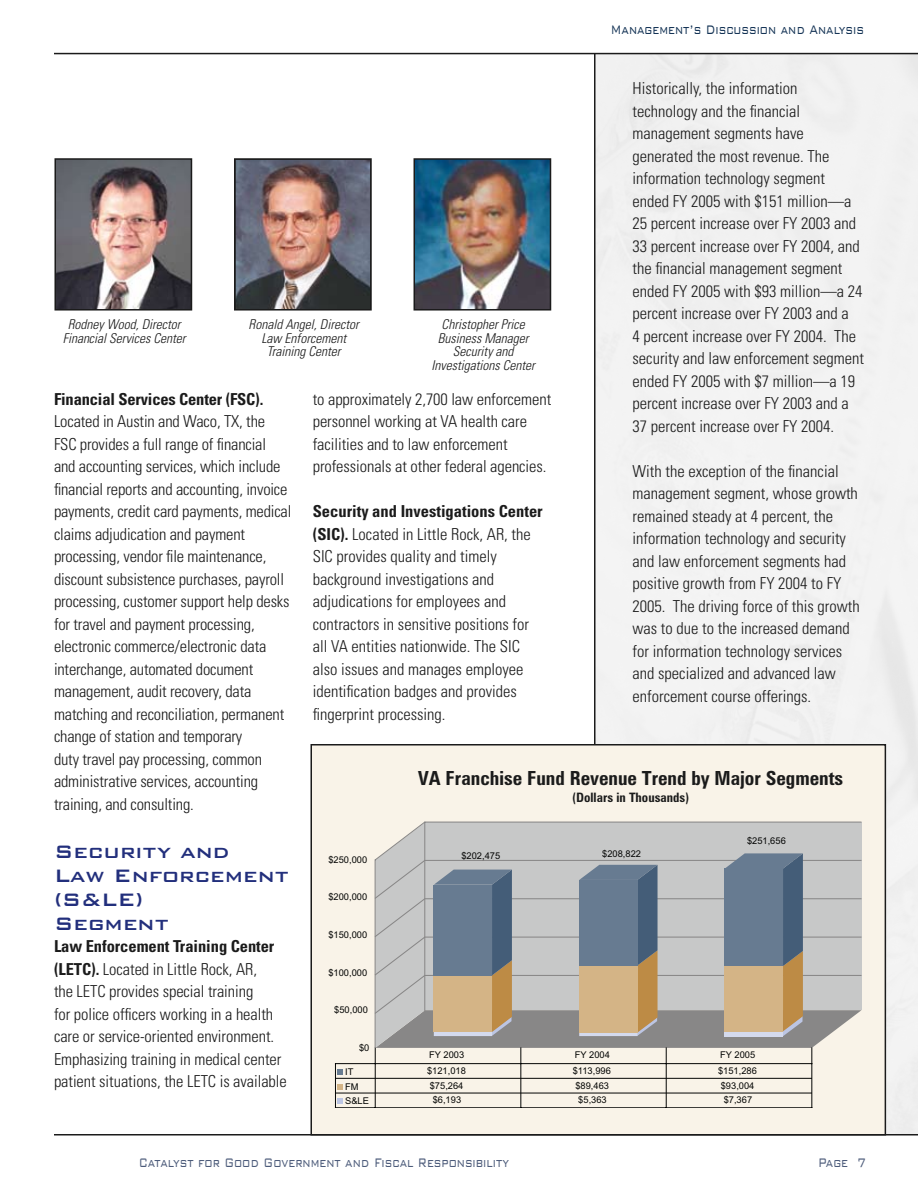
<style>
.page{position:relative;width:918px;height:1188px;background:#fff}
.page>*{position:absolute;margin:0;border:0;box-sizing:border-box;transform-origin:0 0}
.t1{font:500 24px/24px "Bank Gothic BT";color:#222f7c}
.t2{font:19.5px "Zurich Bold Condensed BT";color:#1b1b1b}
.t3{font:300 condensed 16.5px/22.5px "Univers";color:#1b1b1b}
.t4{font:300 16.5px "Bank Gothic BT";color:#4c5b7a;scale:.72 1}
.t5{font:300 16.5px "Bank Gothic BT";color:#153456;scale:.72 1}
.t6{font:700 condensed 16.5px "Univers";letter-spacing:-.01em;color:#1b1b1b}
.t7{font:italic 300 condensed 13.5px/13.5px "Univers";color:#1b1b1b;text-align:center}
.t8{font:12.9px "Zurich Bold Condensed BT";color:#1b1b1b}
.t9{font:9.3px "Arial";color:#040504}
.s1{font-weight:700}
</style>
<div class="page">
<hr style="left:54px;top:53px;width:864px;height:1px;background:#1b1b1b">
<hr style="left:54px;top:1134px;width:864px;height:2px;background:#1b1b1b">
<hr style="left:594px;top:54px;width:2px;height:1080px;background:#1b1b1b">
<img style="left:417px;top:161px;width:131px;height:147px">
<div style="left:414px;top:158px;width:137px;height:153px;border:2px solid #1b1b1b"></div>
<img style="left:238px;top:162px;width:130px;height:145px">
<div style="left:235px;top:159px;width:136px;height:151px;border:2px solid #1b1b1b"></div>
<div style="left:234px;top:158px;width:138px;height:153px;border:2px solid #1b1b1b"></div>
<img style="left:57px;top:161px;width:132px;height:147px">
<div style="left:54px;top:158px;width:138px;height:153px;border:2px solid #1b1b1b"></div>
<div style="left:311px;top:745px;width:574px;height:390px;background:#f9f3e8"></div>
<div style="left:310px;top:744px;width:576px;height:392px;border:2px solid #1b1b1b"></div>
<hr style="left:335px;top:1063px;width:477px;height:1px;background:#040504">
<hr style="left:335px;top:1107px;width:477px;height:1px;background:#040504">
<hr style="left:335px;top:1064px;width:1px;height:44px;background:#040504">
<hr style="left:375px;top:1048px;width:1px;height:60px;background:#040504">
<hr style="left:521px;top:1048px;width:1px;height:60px;background:#040504">
<hr style="left:666px;top:1048px;width:1px;height:60px;background:#040504">
<hr style="left:812px;top:1048px;width:1px;height:60px;background:#040504">
<svg style="left:338px;top:1069px;width:5px;height:6px"></svg>
<hr style="left:336px;top:1078px;width:476px;height:1px;background:#040504">
<svg style="left:338px;top:1084px;width:5px;height:6px"></svg>
<hr style="left:336px;top:1093px;width:476px;height:1px;background:#040504">
<svg style="left:338px;top:1098px;width:5px;height:6px"></svg>
<svg style="left:374px;top:821px;width:488px;height:227px;background:#ababa9"></svg>
<p class="t5" style="left:611px;top:21px;width:353px">Management’s Discussion and Analysis</p>
<p class="t3" style="left:633px;top:77px;width:233px">Historically, the information technology and the financial management segments have generated the most revenue. The information technology segment ended FY 2005 with $151 million—a 25 percent increase over FY 2003 and 33 percent increase over FY 2004, and the financial management segment ended FY 2005 with $93 million—a 24 percent increase over FY 2003 and a<br>4 percent increase over FY 2004. The security and law enforcement segment ended FY 2005 with $7 million—a 19 percent increase over FY 2003 and a 37 percent increase over FY 2004.</p>
<p class="t3" style="left:633px;top:460px;width:229px">With the exception of the financial management segment, whose growth remained steady at 4 percent, the information technology and security and law enforcement segments had positive growth from FY 2004 to FY 2005. The driving force of this growth was to due to the increased demand for information technology services and specialized and advanced law enforcement course offerings.</p>
<p class="t7" style="left:432px;top:318px;width:105px">Christopher Price<br>Business Manager<br>Security and<br>Investigations Center</p>
<p class="t7" style="left:63px;top:318px;width:124px">Rodney Wood, Director<br>Financial Services Center</p>
<p class="t7" style="left:249px;top:318px;width:112px">Ronald Angel, Director<br>Law Enforcement<br>Training Center</p>
<p class="t6" style="left:54px;top:389px;width:211px">Financial Services Center (FSC).</p>
<p class="t3" style="left:54px;top:410px;width:239px">Located in Austin and Waco, TX, the FSC provides a full range of financial and accounting services, which include financial reports and accounting, invoice payments, credit card payments, medical claims adjudication and payment processing, vendor file maintenance, discount subsistence purchases, payroll processing, customer support help desks for travel and payment processing, electronic commerce/electronic data interchange, automated document management, audit recovery, data matching and reconciliation, permanent change of station and temporary<br>duty travel pay processing, common administrative services, accounting training, and consulting.</p>
<h1 class="t1" style="left:54px;top:839px;width:237px">Security and<br>Law Enforcement (S&amp;LE)<br>Segment</h1>
<p class="t3" style="left:54px;top:935px;width:234px"><span class="s1">Law Enforcement Training Center (LETC).</span> Located in Little Rock, AR,<br>the LETC provides special training<br>for police officers working in a health care or service-oriented environment.<br>Emphasizing training in medical center patient situations, the LETC is available</p>
<p class="t3" style="left:313px;top:388px;width:240px">to approximately 2,700 law enforcement personnel working at VA health care facilities and to law enforcement professionals at other federal agencies.</p>
<p class="t3" style="left:313px;top:500px;width:232px"><span class="s1">Security and Investigations Center (SIC).</span> Located in Little Rock, AR, the SIC provides quality and timely background investigations and adjudications for employees and contractors in sensitive positions for all VA entities nationwide. The SIC also issues and manages employee identification badges and provides fingerprint processing.</p>
<p class="t2" style="left:418px;top:766px;width:427px">VA Franchise Fund Revenue Trend by Major Segments</p>
<p class="t8" style="left:572px;top:790px;width:118px">(Dollars in Thousands)</p>
<p class="t9" style="left:747px;top:836px;width:40px">$251,656</p>
<p class="t9" style="left:461px;top:851px;width:40px">$202,475</p>
<p class="t9" style="left:602px;top:849px;width:40px">$208,822</p>
<p class="t9" style="left:328px;top:854px;width:40px">$250,000</p>
<p class="t9" style="left:328px;top:892px;width:40px">$200,000</p>
<p class="t9" style="left:328px;top:929px;width:40px">$150,000</p>
<p class="t9" style="left:328px;top:967px;width:40px">$100,000</p>
<p class="t9" style="left:334px;top:1005px;width:35px">$50,000</p>
<p class="t9" style="left:359px;top:1042px;width:12px">$0</p>
<p class="t9" style="left:429px;top:1050px;width:37px">FY 2003</p>
<p class="t9" style="left:575px;top:1050px;width:37px">FY 2004</p>
<p class="t9" style="left:720px;top:1050px;width:37px">FY 2005</p>
<p class="t9" style="left:345px;top:1067px;width:10px">IT</p>
<p class="t9" style="left:427px;top:1065px;width:40px">$121,018</p>
<p class="t9" style="left:573px;top:1065px;width:40px">$113,996</p>
<p class="t9" style="left:718px;top:1065px;width:40px">$151,286</p>
<p class="t9" style="left:345px;top:1081px;width:15px">FM</p>
<p class="t9" style="left:430px;top:1080px;width:35px">$75,264</p>
<p class="t9" style="left:575px;top:1080px;width:35px">$89,463</p>
<p class="t9" style="left:721px;top:1080px;width:35px">$93,004</p>
<p class="t9" style="left:345px;top:1096px;width:25px">S&amp;LE</p>
<p class="t9" style="left:433px;top:1095px;width:30px">$6,193</p>
<p class="t9" style="left:578px;top:1095px;width:30px">$5,363</p>
<p class="t9" style="left:724px;top:1095px;width:30px">$7,367</p>
<p class="t4" style="left:139px;top:1153px;width:516px">Catalyst for Good Government and Fiscal Responsibility</p>
<p class="t4" style="left:818px;top:1153px;width:43px">Page</p>
</div>
